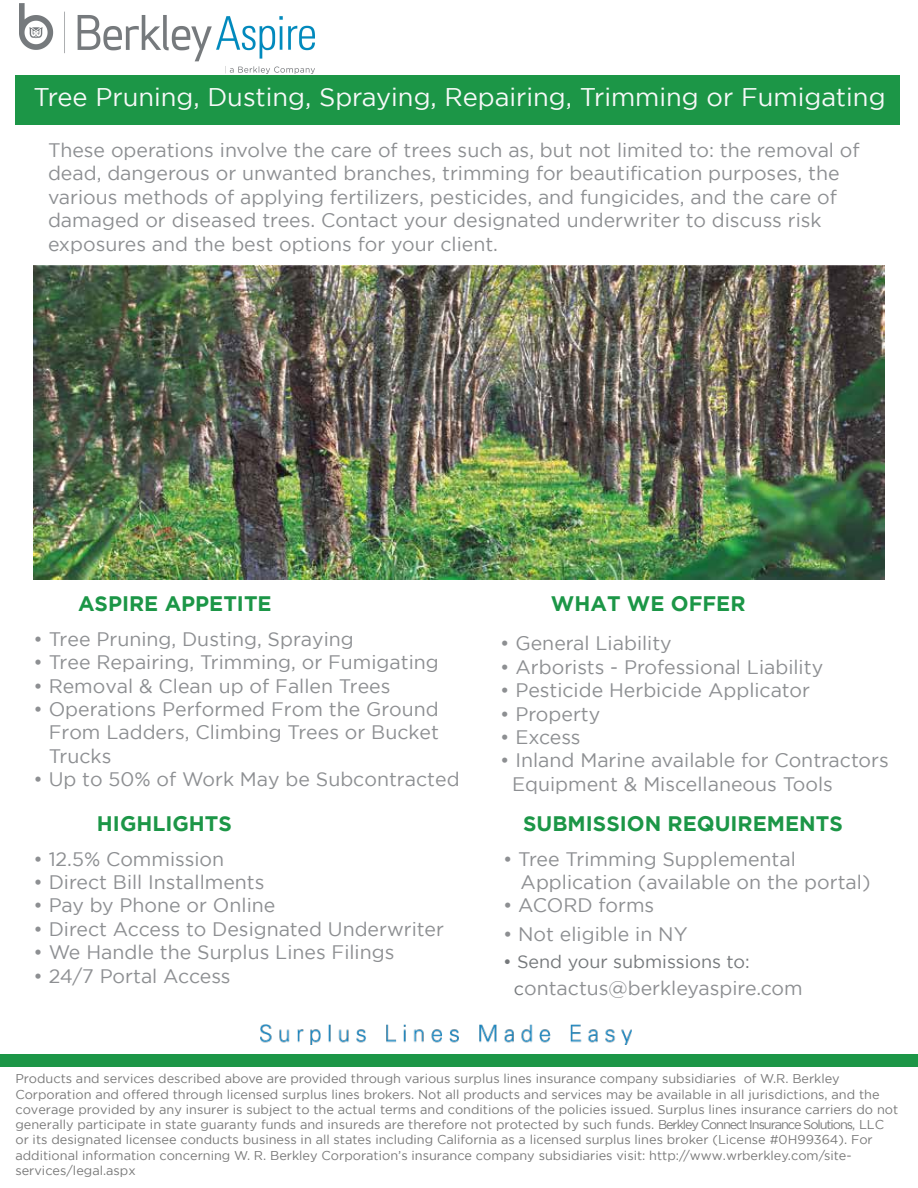
<style>
.page{position:relative;width:918px;height:1188px;background:#fff}
.page>*{position:absolute;margin:0;border:0;box-sizing:border-box;transform-origin:0 0}
.t1{font:25.5px "Gotham";color:#f7f9f8}
.t2{font:700 21px "Gotham";color:#1c9647}
.t3{font:19.5px/23.4px "Gotham";color:#8d8f92}
.t4{font:18px "Gotham";color:#75787b}
.t5{font:12.75px/15.3px "Gotham";color:#787878}
.s1{font-size:18px;color:#75787b}
</style>
<div class="page">
<div style="left:15px;top:75px;width:885px;height:50px;background:#1c9647"></div>
<img style="left:34px;top:266px;width:850px;height:314px">
<img style="left:261px;top:1024px;width:371px;height:21px">
<img style="left:19px;top:4px;width:296px;height:69px">
<div style="left:0;top:1054px;width:918px;height:13px;background:#1c9647"></div>
<h1 class="t1" style="left:34px;top:83px;width:854px">Tree Pruning, Dusting, Spraying, Repairing, Trimming or Fumigating</h1>
<p class="t3" style="left:48px;top:138px;width:813px">These operations involve the care of trees such as, but not limited to: the removal of dead, dangerous or unwanted branches, trimming for beautification purposes, the various methods of applying fertilizers, pesticides, and fungicides, and the care of damaged or diseased trees. Contact your designated underwriter to discuss risk exposures and the best options for your client.</p>
<p class="t2" style="left:78px;top:592px;width:195px">ASPIRE APPETITE</p>
<p class="t3" style="left:34px;top:627px;width:322px">• Tree Pruning, Dusting, Spraying</p>
<p class="t3" style="left:34px;top:650px;width:407px">• Tree Repairing, Trimming, or Fumigating</p>
<p class="t3" style="left:34px;top:674px;width:359px">• Removal &amp; Clean up of Fallen Trees</p>
<p class="t3" style="left:49px;top:697px;width:392px;text-align:justify;text-indent:-15px">• Operations Performed From the Ground From Ladders, Climbing Trees or Bucket Trucks</p>
<p class="t3" style="left:34px;top:767px;width:428px">• Up to 50% of Work May be Subcontracted</p>
<p class="t2" style="left:551px;top:592px;width:196px">WHAT WE OFFER</p>
<p class="t3" style="left:500px;top:631px;width:173px">• General Liability</p>
<p class="t3" style="left:500px;top:655px;width:324px">• Arborists - Professional Liability</p>
<p class="t3" style="left:500px;top:678px;width:311px">• Pesticide Herbicide Applicator</p>
<p class="t3" style="left:500px;top:702px;width:102px">• Property</p>
<p class="t3" style="left:500px;top:725px;width:82px">• Excess</p>
<p class="t3" style="left:512px;top:749px;width:378px;text-indent:-12px">• Inland Marine available for Contractors<br>Equipment &amp; Miscellaneous Tools</p>
<p class="t2" style="left:97px;top:812px;width:136px">HIGHLIGHTS</p>
<p class="t2" style="left:523px;top:812px;width:321px">SUBMISSION REQUIREMENTS</p>
<p class="t3" style="left:521px;top:847px;width:351px;text-indent:-18px">• Tree Trimming Supplemental<br>Application (available on the portal)</p>
<p class="t3" style="left:503px;top:893px;width:153px">• ACORD forms</p>
<p class="t3" style="left:503px;top:922px;width:186px">• Not eligible in NY</p>
<p class="t4" style="left:503px;top:951px;width:248px">• Send your submissions to:</p>
<p class="t3" style="left:514px;top:976px;width:290px"><span class="s1">c</span>ontactus@berkleyaspire.com</p>
<p class="t3" style="left:34px;top:847px;width:192px">• 12.5% Commission</p>
<p class="t3" style="left:34px;top:870px;width:233px">• Direct Bill Installments</p>
<p class="t3" style="left:34px;top:893px;width:243px">• Pay by Phone or Online</p>
<p class="t3" style="left:34px;top:917px;width:412px">• Direct Access to Designated Underwriter</p>
<p class="t3" style="left:34px;top:940px;width:362px">• We Handle the Surplus Lines Filings</p>
<p class="t3" style="left:34px;top:964px;width:199px">• 24/7 Portal Access</p>
<p class="t5" style="left:15px;top:1071px;width:884px">Products and services described above are provided through various surplus lines insurance company subsidiaries of W.R. Berkley Corporation and offered through licensed surplus lines brokers. Not all products and services may be available in all jurisdictions, and the coverage provided by any insurer is subject to the actual terms and conditions of the policies issued. Surplus lines insurance carriers do not generally participate in state guaranty funds and insureds are therefore not protected by such funds. Berkley Connect Insurance Solutions, LLC or its designated licensee conducts business in all states including California as a licensed surplus lines broker (License #0H99364). For additional information concerning W. R. Berkley Corporation’s insurance company subsidiaries visit: http://www.wrberkley.com/site&shy;services/legal.aspx</p>
</div>
